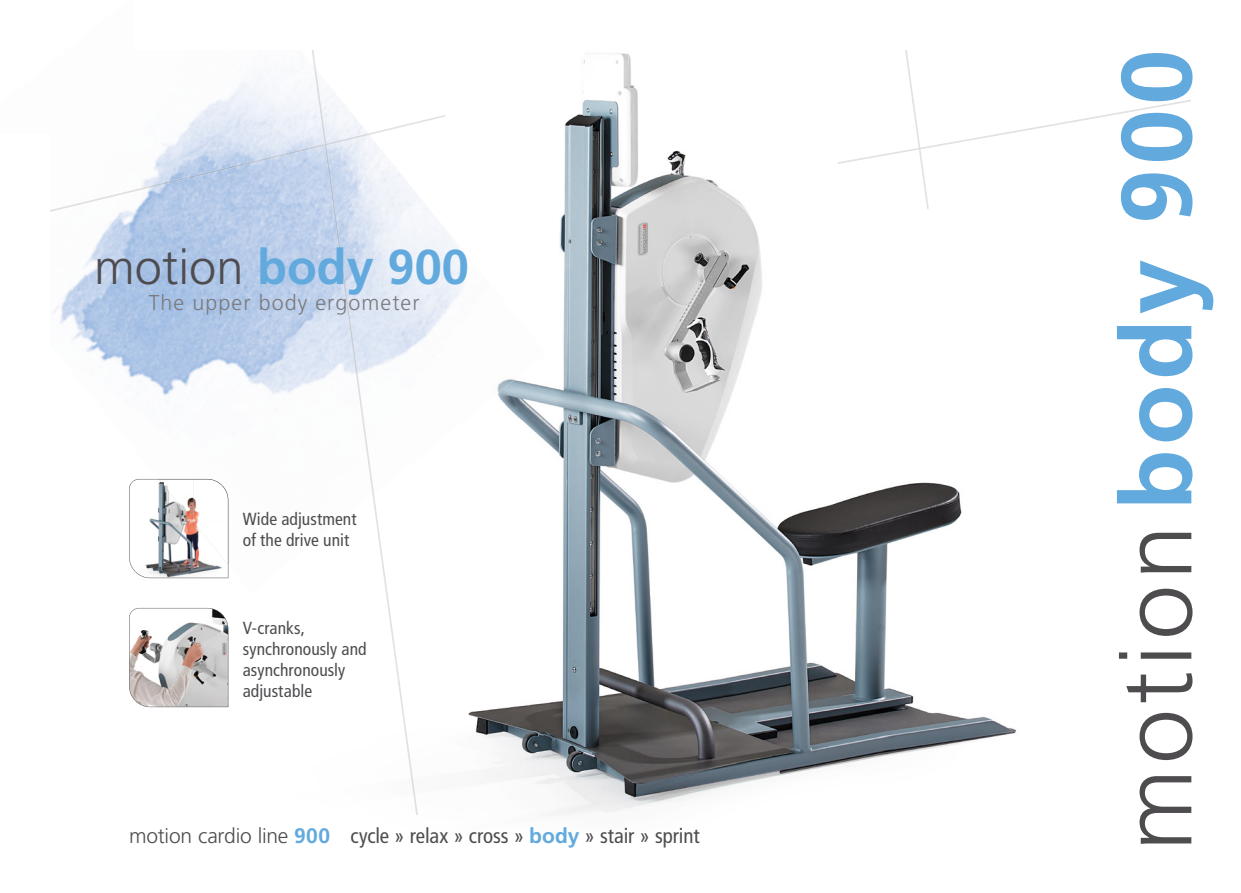
<style>
.page{position:relative;width:1241px;height:893px;background:#fff}
.page>*{position:absolute;margin:0;border:0;box-sizing:border-box;transform-origin:0 0}
.t1{font:700 99.23px "Frutiger CE";letter-spacing:.045em;color:#62aade}
.t2{font:700 48.82px "Frutiger CE";color:#62aade}
.t3{font:300 21.53px "Frutiger";letter-spacing:.05em;color:#7a7a7e}
.t4{font:condensed 21px "Frutiger";letter-spacing:-.005em;color:#4f4c50}
.t5{font:condensed 17.5px/21px "Frutiger";letter-spacing:.005em;color:#4f4c50}
.s1{font-family:"Frutiger";font-weight:300;color:#4f4c50}
.s2{font-family:"Frutiger CE";font-weight:300;font-stretch:normal}
.s3{font-weight:700;font-stretch:normal;color:#62aade}
</style>
<div class="page">
<img style="left:139px;top:53px;width:878px;height:762px">
<svg style="left:129px;top:608px;width:99px;height:99px"></svg>
<svg style="left:129px;top:479px;width:99px;height:99px"></svg>
<img style="left:237px;top:53px;width:68px;height:26px">
<img style="left:237px;top:79px;width:79px;height:139px">
<img style="left:143px;top:218px;width:173px;height:167px">
<img style="left:139px;top:53px;width:98px;height:124px">
<img style="left:222px;top:287px;width:123px;height:138px">
<img style="left:143px;top:177px;width:127px;height:196px">
<img style="left:228px;top:425px;width:144px;height:168px">
<img style="left:104px;top:72px;width:48px;height:208px">
<img style="left:138px;top:385px;width:160px;height:150px">
<img style="left:53px;top:233px;width:90px;height:174px">
<img style="left:159px;top:479px;width:69px;height:86px">
<img style="left:316px;top:69px;width:230px;height:320px">
<img style="left:330px;top:175px;width:173px;height:249px">
<img style="left:345px;top:281px;width:115px;height:178px">
<img style="left:359px;top:387px;width:58px;height:107px">
<img style="left:305px;top:50px;width:11px;height:16px">
<img style="left:398px;top:115px;width:47px;height:13px">
<img style="left:369px;top:126px;width:29px;height:9px">
<img style="left:372px;top:494px;width:26px;height:193px">
<img style="left:398px;top:672px;width:20px;height:143px">
<img style="left:255px;top:66px;width:114px;height:142px">
<img style="left:333px;top:207px;width:11px;height:73px">
<img style="left:166px;top:161px;width:90px;height:23px">
<img style="left:343px;top:278px;width:14px;height:92px">
<img style="left:50px;top:181px;width:120px;height:36px">
<img style="left:355px;top:367px;width:16px;height:104px">
<img style="left:369px;top:468px;width:5px;height:27px">
<img style="left:895px;top:50px;width:57px;height:159px">
<img style="left:837px;top:152px;width:58px;height:12px">
<img style="left:952px;top:104px;width:221px;height:40px">
<h2 class="t2" style="left:94px;top:237px;width:376px"><span class="s1">motion</span> body 900</h2>
<p class="t3" style="left:149px;top:291px;width:272px">The upper body ergometer</p>
<p class="t5" style="left:243px;top:509px;width:115px">Wide adjustment of the drive unit</p>
<p class="t5" style="left:243px;top:618px;width:125px">V-cranks, synchronously and asynchronously adjustable</p>
<p class="t4" style="left:129px;top:824px;width:572px"><span class="s2">motion cardio line</span> <span class="s3">900</span> cycle » relax » cross » <span class="s3">body</span> » stair » sprint</p>
<h1 class="t1" style="left:1097px;top:851px;width:803px;rotate:-90deg"><span class="s1">motion</span>body 900</h1>
</div>
